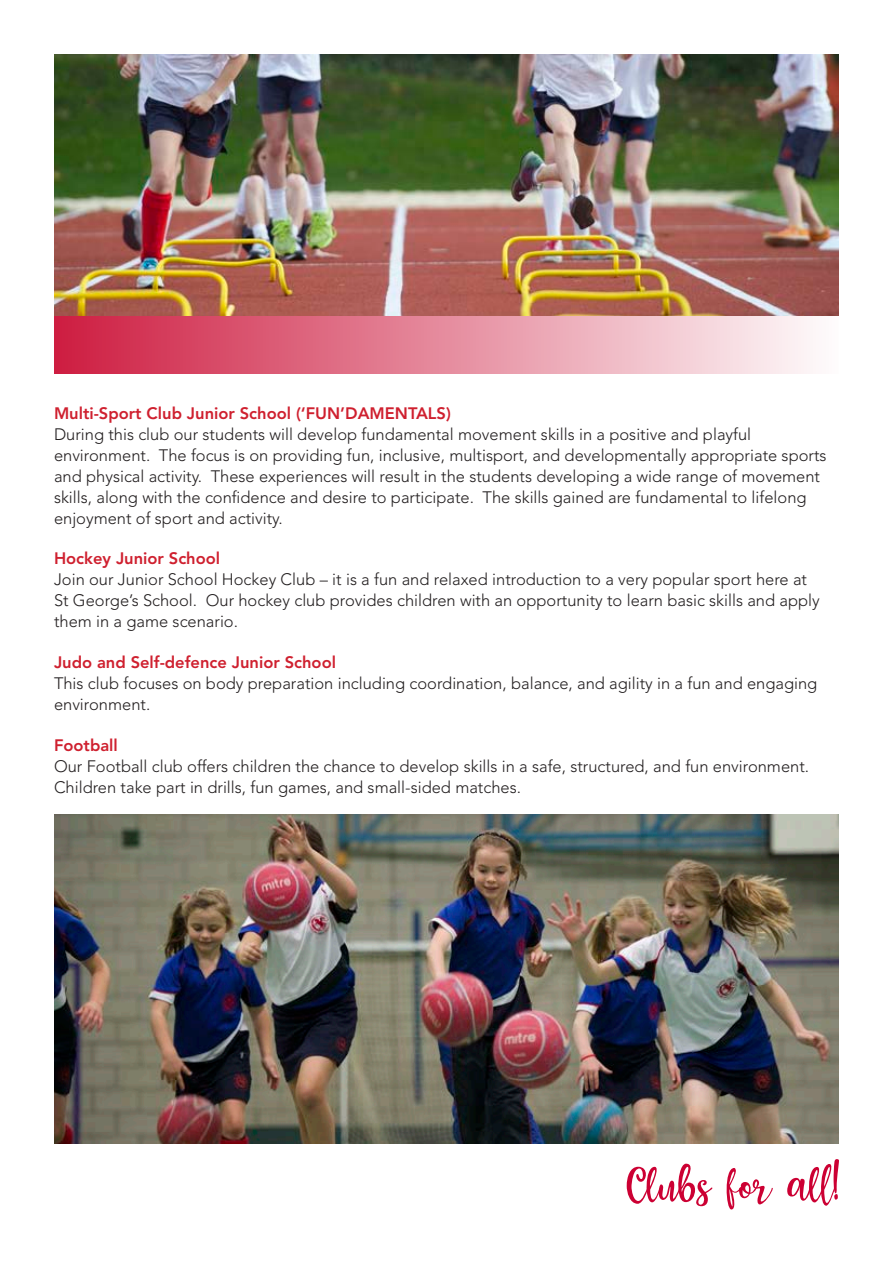
<style>
.page{position:relative;width:893px;height:1263px;background:#fff}
.page>*{position:absolute;margin:0;border:0;box-sizing:border-box;transform-origin:0 0}
.t1{font:57px "Honey Butter Script";color:#c03}
.Body_Copy{font:300 16.5px/21px "Avenir LT Std";color:#231f20}
.Sub_Heading_2{font:800 16.5px "Avenir LT Std";color:#cf202f}
</style>
<div class="page">
<img style="left:54px;top:814px;width:785px;height:330px">
<div style="left:54px;top:315px;width:785px;height:58px;background:linear-gradient(to right,#ce1d41,#fefcfd)"></div>
<img style="left:54px;top:54px;width:785px;height:261px">
<p class="Sub_Heading_2" style="left:54px;top:403px;width:398px">Multi-Sport Club Junior School (‘FUN’DAMENTALS)</p>
<p class="Body_Copy" style="left:54px;top:423px;width:774px">During this club our students will develop fundamental movement skills in a positive and playful environment. The focus is on providing fun, inclusive, multisport, and developmentally appropriate sports and physical activity. These experiences will result in the students developing a wide range of movement skills, along with the confidence and desire to participate. The skills gained are fundamental to lifelong enjoyment of sport and activity.</p>
<p class="Sub_Heading_2" style="left:54px;top:549px;width:168px">Hockey Junior School</p>
<p class="Body_Copy" style="left:54px;top:569px;width:767px">Join our Junior School Hockey Club – it is a fun and relaxed introduction to a very popular sport here at<br>St George’s School. Our hockey club provides children with an opportunity to learn basic skills and apply them in a game scenario.</p>
<p class="Sub_Heading_2" style="left:54px;top:653px;width:284px">Judo and Self-defence Junior School</p>
<p class="Body_Copy" style="left:54px;top:673px;width:765px">This club focuses on body preparation including coordination, balance, and agility in a fun and engaging environment.</p>
<p class="Sub_Heading_2" style="left:54px;top:736px;width:65px">Football</p>
<p class="Body_Copy" style="left:54px;top:756px;width:757px">Our Football club offers children the chance to develop skills in a safe, structured, and fun environment.<br>Children take part in drills, fun games, and small-sided matches.</p>
<p class="t1" style="left:627px;top:1144px;width:214px">Clubs for all!</p>
</div>
